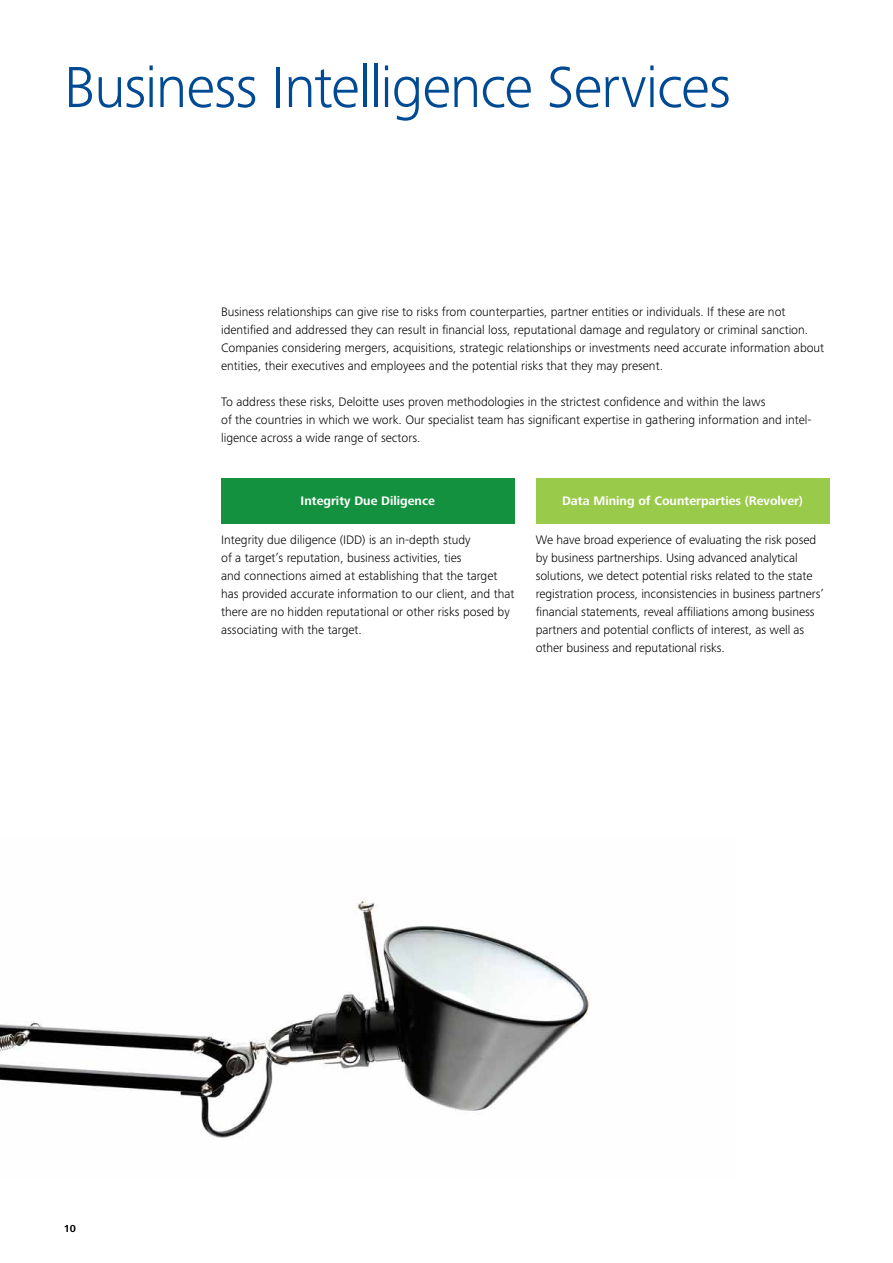
<style>
.page{position:relative;width:893px;height:1263px;background:#fff}
.page>*{position:absolute;margin:0;border:0;box-sizing:border-box;transform-origin:0 0}
.t1{font:300 60px "Frutiger Next Pro";letter-spacing:-.02em;color:#004a94}
.t2{font:300 12.75px/18px "Frutiger Next Pro";color:#000}
.t3{font:700 12.75px "Frutiger Next Pro";color:#fff}
.t4{font:700 10.5px "Frutiger Next Pro";color:#000}
</style>
<div class="page">
<div style="left:221px;top:478px;width:293px;height:45px;background:#13913e"></div>
<div style="left:536px;top:478px;width:293px;height:45px;background:#99ca49"></div>
<img style="left:0;top:897px;width:591px;height:241px">
<h1 class="t1" style="left:64px;top:53px;width:669px">Business Intelligence Services</h1>
<p class="t2" style="left:221px;top:302px;width:605px">Business relationships can give rise to risks from counterparties, partner entities or individuals. If these are not identified and addressed they can result in financial loss, reputational damage and regulatory or criminal sanction.<br>Companies considering mergers, acquisitions, strategic relationships or investments need accurate information about entities, their executives and employees and the potential risks that they may present.</p>
<p class="t2" style="left:221px;top:392px;width:592px">To address these risks, Deloitte uses proven methodologies in the strictest confidence and within the laws<br>of the countries in which we work. Our specialist team has significant expertise in gathering information and intel&shy;ligence across a wide range of sectors.</p>
<p class="t3" style="left:301px;top:494px;width:136px">Integrity Due Diligence</p>
<p class="t3" style="left:562px;top:494px;width:242px">Data Mining of Counterparties (Revolver)</p>
<p class="t2" style="left:221px;top:531px;width:295px">Integrity due diligence (IDD) is an in-depth study<br>of a target’s reputation, business activities, ties<br>and connections aimed at establishing that the target has provided accurate information to our client, and that there are no hidden reputational or other risks posed by associating with the target.</p>
<p class="t2" style="left:536px;top:531px;width:290px">We have broad experience of evaluating the risk posed by business partnerships. Using advanced analytical solutions, we detect potential risks related to the state registration process, inconsistencies in business partners’ financial statements, reveal affiliations among business partners and potential conflicts of interest, as well as other business and reputational risks.</p>
<p class="t4" style="left:64px;top:1222px;width:14px">10</p>
</div>
